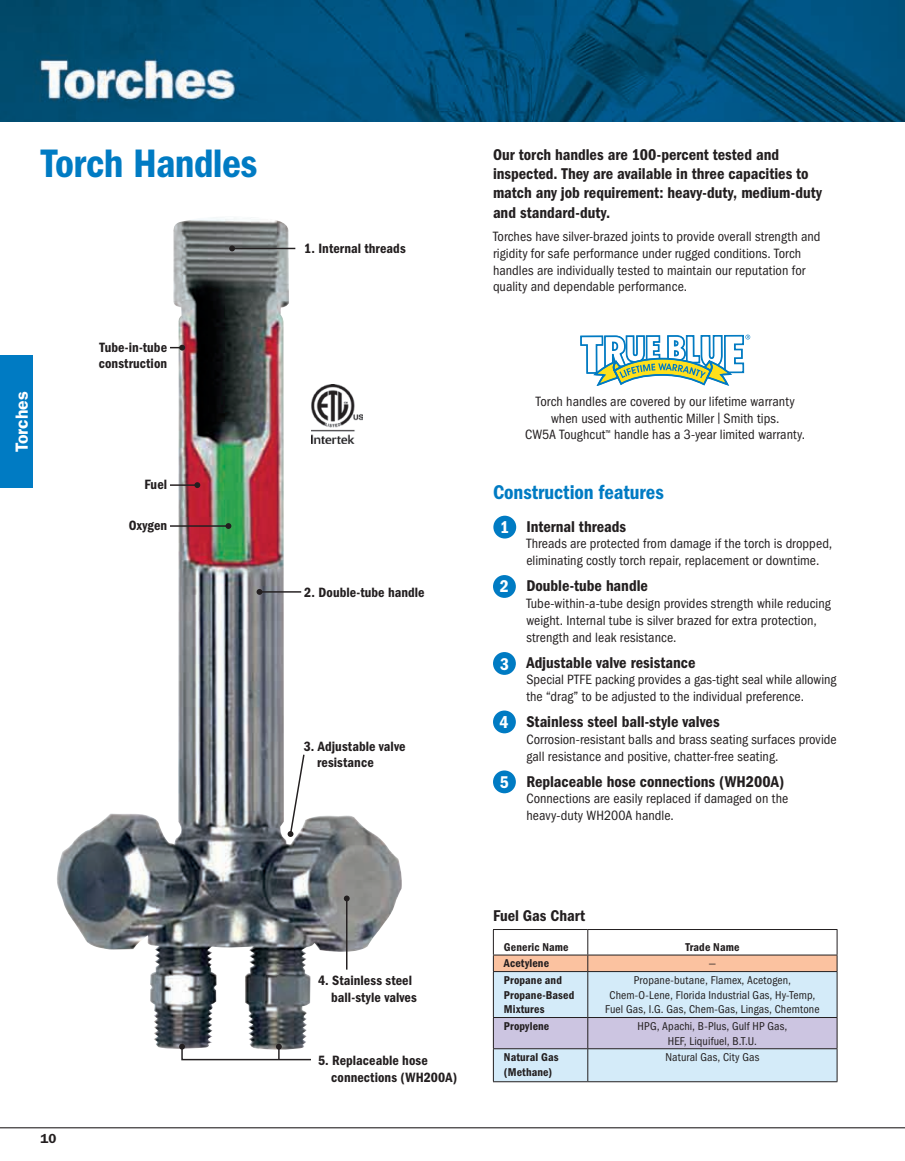
<style>
.page{position:relative;width:905px;height:1161px;background:#fff}
.page>*{position:absolute;margin:0;border:0;box-sizing:border-box;transform-origin:0 0}
.t1{font:41.1px "ITC Franklin Gothic Std Dm Cd";letter-spacing:-.015em;color:#007bc3}
.t2{font:20.55px "ITC Franklin Gothic Std Dm Cd";color:#007bc3}
.t3{font:600 17.7px "ITC Franklin Gothic Std";letter-spacing:-.005em;color:#fff}
.t4{font:17.7px "ITC Franklin Gothic Std Dm Cd";color:#fff}
.t5{font:16.2px/19.4px "ITC Franklin Gothic Std Dm Cd";color:#231f20}
.t6{font:condensed 13.95px/16.8px "ITC Franklin Gothic Std";letter-spacing:.005em;color:#231f20}
.t7{font:13.95px/16.8px "ITC Franklin Gothic Std Dm Cd";letter-spacing:.005em;color:#231f20}
.t8{font:600 13.2px "ITC Franklin Gothic Std";color:#231f20}
.t9{font:condensed 11.7px/14.7px "ITC Franklin Gothic Std";letter-spacing:.01em;color:#231f20;text-align:center}
.t10{font:11.7px/14.7px "ITC Franklin Gothic Std Dm Cd";letter-spacing:.01em;color:#231f20}
.s1{font-size:11.1px}
</style>
<div class="page">
<hr style="left:0;top:1127px;width:904px;height:1px;background:#231f20">
<img style="left:57px;top:217px;width:345px;height:832px">
<svg style="left:580px;top:335px;width:170px;height:51px"></svg>
<hr style="left:493px;top:929px;width:94px;height:1px;background:#231f20">
<hr style="left:587px;top:929px;width:250px;height:1px;background:#231f20">
<svg style="left:493px;top:930px;width:344px;height:152px"></svg>
<hr style="left:493px;top:971px;width:94px;height:1px;background:#231f20">
<hr style="left:587px;top:971px;width:250px;height:1px;background:#231f20">
<hr style="left:587px;top:972px;width:1px;height:45px;background:#231f20">
<hr style="left:836px;top:972px;width:1px;height:45px;background:#231f20">
<hr style="left:493px;top:1017px;width:94px;height:1px;background:#231f20">
<hr style="left:587px;top:1017px;width:250px;height:1px;background:#231f20">
<hr style="left:587px;top:1018px;width:1px;height:30px;background:#231f20">
<hr style="left:836px;top:1018px;width:1px;height:30px;background:#231f20">
<hr style="left:493px;top:1048px;width:94px;height:1px;background:#231f20">
<hr style="left:587px;top:1048px;width:250px;height:1px;background:#231f20">
<hr style="left:587px;top:1049px;width:1px;height:32px;background:#231f20">
<hr style="left:836px;top:1049px;width:1px;height:32px;background:#231f20">
<hr style="left:232px;top:248px;width:63px;height:1px;background:#231f20">
<svg style="left:229px;top:246px;width:6px;height:5px"></svg>
<hr style="left:259px;top:591px;width:42px;height:2px;background:#231f20">
<svg style="left:256px;top:589px;width:6px;height:6px"></svg>
<svg style="left:170px;top:345px;width:15px;height:6px"></svg>
<hr style="left:170px;top:484px;width:27px;height:2px;background:#231f20">
<svg style="left:194px;top:482px;width:6px;height:6px"></svg>
<hr style="left:170px;top:525px;width:58px;height:2px;background:#231f20">
<svg style="left:225px;top:523px;width:6px;height:6px"></svg>
<svg style="left:287px;top:753px;width:18px;height:84px"></svg>
<hr style="left:346px;top:898px;width:1px;height:72px;background:#231f20">
<svg style="left:344px;top:896px;width:6px;height:5px"></svg>
<img style="left:0;top:0;width:904px;height:122px">
<div style="left:493px;top:516px;width:23px;height:23px;background:#007bc3;border-radius:50%"></div>
<div style="left:493px;top:575px;width:23px;height:23px;background:#007bc3;border-radius:50%"></div>
<div style="left:493px;top:652px;width:23px;height:23px;background:#007bc3;border-radius:50%"></div>
<div style="left:493px;top:711px;width:23px;height:22px;background:#007bc3;border-radius:50%"></div>
<div style="left:493px;top:770px;width:23px;height:23px;background:#007bc3;border-radius:50%"></div>
<svg style="left:179px;top:1044px;width:133px;height:17px"></svg>
<div style="left:0;top:356px;width:33px;height:132px;background:#007bc3"></div>
<h1 class="t1" style="left:41px;top:140px;width:218px">Torch Handles</h1>
<p class="t3" style="left:11px;top:452px;width:62px;rotate:-90deg">Torches</p>
<p class="t7" style="left:99px;top:339px;width:70px">Tube-in-tube construction</p>
<p class="t7" style="left:144px;top:476px;width:24px">Fuel</p>
<p class="t7" style="left:129px;top:517px;width:40px">Oxygen</p>
<p class="t8" style="left:40px;top:1131px;width:17px">10</p>
<p class="t7" style="left:304px;top:240px;width:103px">1. Internal threads</p>
<p class="t5" style="left:493px;top:145px;width:330px">Our torch handles are 100-percent tested and inspected. They are available in three capacities to match any job requirement: heavy-duty, medium-duty and standard-duty.</p>
<p class="t6" style="left:493px;top:228px;width:329px">Torches have silver-brazed joints to provide overall strength and rigidity for safe performance under rugged conditions. Torch handles are individually tested to maintain our reputation for quality and dependable performance.</p>
<p class="t7" style="left:304px;top:584px;width:122px">2. Double-tube handle</p>
<p class="t7" style="left:317px;top:738px;width:90px;text-indent:-13px">3. Adjustable valve resistance</p>
<p class="t7" style="left:331px;top:972px;width:87px;text-indent:-13px">4. Stainless steel ball-style valves</p>
<p class="t7" style="left:331px;top:1052px;width:127px;text-indent:-13px">5. Replaceable hose connections (WH200A)</p>
<p class="t6" style="left:525px;top:393px;width:281px;text-align:center">Torch handles are covered by our lifetime warranty when used with authentic Miller <span class="s1">|</span> Smith tips.<br>CW5A Toughcut<sup>™</sup> handle has a 3-year limited warranty.</p>
<h2 class="t2" style="left:493px;top:481px;width:172px">Construction features</h2>
<p class="t4" style="left:500px;top:517px;width:11px">1</p>
<p class="t5" style="left:526px;top:517px;width:101px">Internal threads</p>
<p class="t6" style="left:526px;top:536px;width:307px">Threads are protected from damage if the torch is dropped, eliminating costly torch repair, replacement or downtime.</p>
<p class="t5" style="left:526px;top:576px;width:123px">Double-tube handle</p>
<p class="t6" style="left:526px;top:595px;width:306px">Tube-within-a-tube design provides strength while reducing weight. Internal tube is silver brazed for extra protection, strength and leak resistance.</p>
<p class="t5" style="left:526px;top:653px;width:170px">Adjustable valve resistance</p>
<p class="t6" style="left:526px;top:671px;width:311px">Special PTFE packing provides a gas-tight seal while allowing the “drag” to be adjusted to the individual preference.</p>
<p class="t5" style="left:526px;top:712px;width:195px">Stainless steel ball-style valves</p>
<p class="t6" style="left:526px;top:731px;width:312px">Corrosion-resistant balls and brass seating surfaces provide gall resistance and positive, chatter-free seating.</p>
<p class="t5" style="left:526px;top:772px;width:259px">Replaceable hose connections (WH200A)</p>
<p class="t6" style="left:526px;top:790px;width:263px">Connections are easily replaced if damaged on the heavy-duty WH200A handle.</p>
<p class="t4" style="left:500px;top:576px;width:11px">2</p>
<p class="t4" style="left:500px;top:654px;width:11px">3</p>
<p class="t4" style="left:499px;top:712px;width:11px">4</p>
<p class="t4" style="left:500px;top:772px;width:11px">5</p>
<p class="t5" style="left:493px;top:906px;width:93px">Fuel Gas Chart</p>
<p class="t10" style="left:504px;top:940px;width:66px">Generic Name</p>
<p class="t10" style="left:685px;top:940px;width:56px">Trade Name</p>
<p class="t10" style="left:504px;top:956px;width:47px">Acetylene</p>
<p class="t9" style="left:708px;top:956px;width:9px">—</p>
<p class="t10" style="left:504px;top:973px;width:72px">Propane and<br>Propane-Based<br>Mixtures</p>
<p class="t9" style="left:605px;top:973px;width:216px">Propane-butane, Flamex, Acetogen,<br>Chem-O-Lene, Florida Industrial Gas, Hy-Temp,<br>Fuel Gas, I.G. Gas, Chem-Gas, Lingas, Chemtone</p>
<p class="t10" style="left:504px;top:1019px;width:47px">Propylene</p>
<p class="t9" style="left:637px;top:1019px;width:151px">HPG, Apachi, B-Plus, Gulf HP Gas,<br>HEF, Liquifuel, B.T.U.</p>
<p class="t10" style="left:504px;top:1050px;width:56px">Natural Gas (Methane)</p>
<p class="t9" style="left:665px;top:1050px;width:95px">Natural Gas, City Gas</p>
</div>
